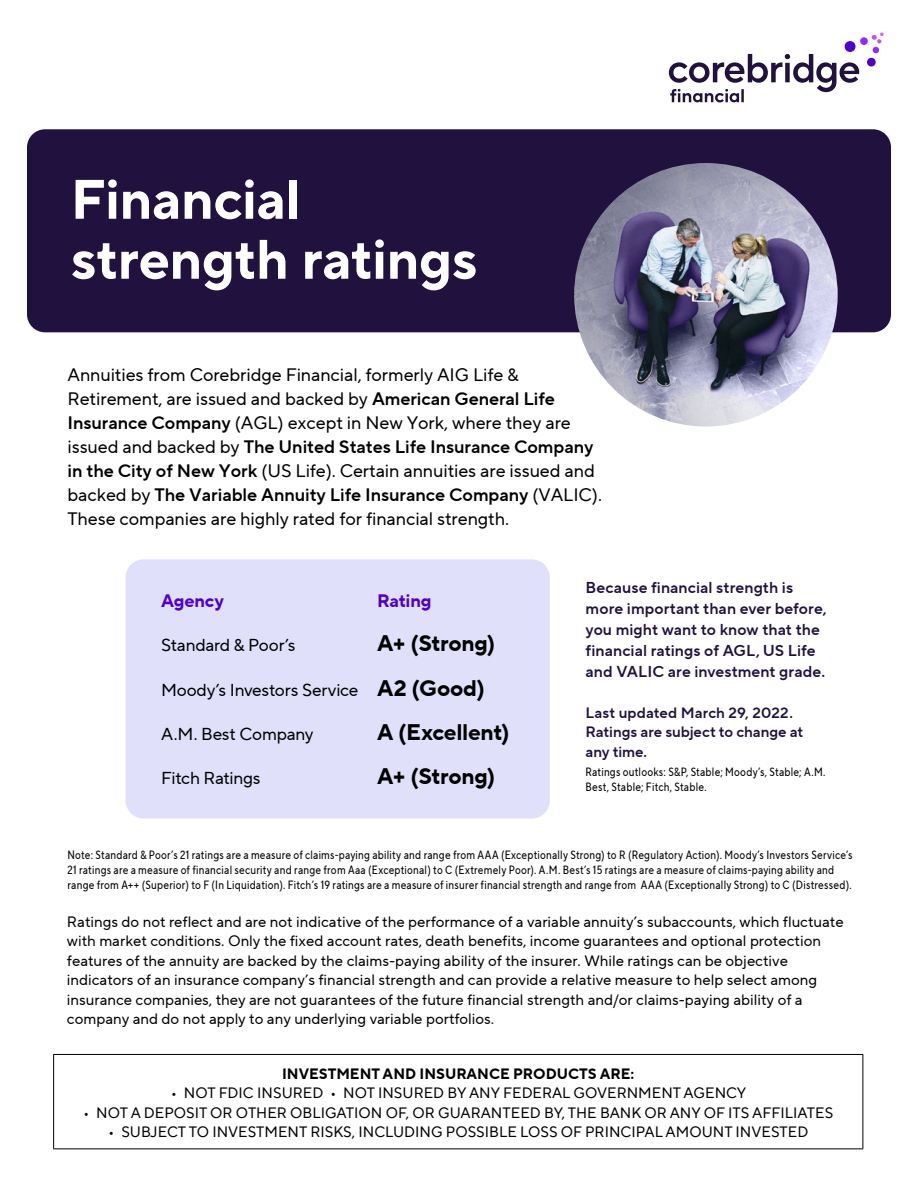
<style>
.page{position:relative;width:918px;height:1188px;background:#fff}
.page>*{position:absolute;margin:0;border:0;box-sizing:border-box;transform-origin:0 0}
.t1{font:700 55.5px/60px "TT Norms Pro";letter-spacing:-.01em;color:#fff}
.t2{font:700 22.5px "TT Norms Pro";letter-spacing:-.01em;color:#000}
.t3{font:18px/24px "TT Norms Pro";letter-spacing:-.005em;color:#000}
.t4{font:700 18px "TT Norms Pro";letter-spacing:-.01em;color:#4f00ca}
.t5{font:17.25px "TT Norms Pro";letter-spacing:-.01em;color:#000}
.t6{font:15.75px/21px "TT Norms Pro Dm Bd";letter-spacing:.005em;color:#20113e}
.t7{font:15px/19.5px "TT Norms Pro";color:#000}
.t8{font:15px/19.5px "TT Norms Pro Dm Bd";color:#20113e}
.t9{font:700 15px "TT Norms Pro";color:#000}
.t10{font:12px/15px "TT Norms Pro Cond";letter-spacing:.02em;color:#000}
.s1{font-family:"TT Norms Pro Dm Bd"}
</style>
<div class="page">
<svg style="left:669px;top:32px;width:215px;height:70px"></svg>
<div style="left:867px;top:58px;width:9px;height:9px;background:#4f00ca;border-radius:50%"></div>
<div style="left:27px;top:129px;width:864px;height:203px;background:#20113e;border-radius:18px"></div>
<img style="left:574px;top:163px;width:264px;height:264px;border-radius:132px">
<div style="left:126px;top:559px;width:424px;height:260px;background:#e0e0fb;border-radius:18px"></div>
<hr style="left:53px;top:1054px;width:810px;height:1px;background:#000">
<hr style="left:53px;top:1055px;width:1px;height:93px;background:#000">
<hr style="left:863px;top:1055px;width:1px;height:93px;background:#000">
<hr style="left:53px;top:1148px;width:810px;height:1px;background:#000">
<h1 class="t1" style="left:71px;top:170px;width:408px">Financial strength ratings</h1>
<p class="t3" style="left:68px;top:363px;width:536px">Annuities from Corebridge Financial, formerly AIG Life &amp; Retirement, are issued and backed by <span class="s1">American General Life Insurance Company</span> (AGL) except in New York, where they are issued and backed by <span class="s1">The United States Life Insurance Company in the City of New York</span> (US Life). Certain annuities are issued and backed by <span class="s1">The Variable Annuity Life Insurance Company</span> (VALIC).<br>These companies are highly rated for financial strength.</p>
<p class="t4" style="left:161px;top:588px;width:64px">Agency</p>
<p class="t4" style="left:377px;top:588px;width:56px">Rating</p>
<p class="t5" style="left:161px;top:633px;width:136px">Standard &amp; Poor’s</p>
<p class="t2" style="left:377px;top:627px;width:120px">A+ (Strong)</p>
<p class="t5" style="left:161px;top:677px;width:199px">Moody’s Investors Service</p>
<p class="t2" style="left:377px;top:671px;width:110px">A2 (Good)</p>
<p class="t5" style="left:161px;top:722px;width:154px">A.M. Best Company</p>
<p class="t2" style="left:377px;top:715px;width:134px">A (Excellent)</p>
<p class="t5" style="left:161px;top:766px;width:101px">Fitch Ratings</p>
<p class="t2" style="left:377px;top:760px;width:120px">A+ (Strong)</p>
<p class="t6" style="left:586px;top:577px;width:242px">Because financial strength is more important than ever before, you might want to know that the financial ratings of AGL, US Life and VALIC are investment grade.</p>
<p class="t8" style="left:586px;top:703px;width:219px">Last updated March 29, 2022.<br>Ratings are subject to change at any time.</p>
<p class="t10" style="left:586px;top:764px;width:241px">Ratings outlooks: S&amp;P, Stable; Moody’s, Stable; A.M.<br>Best, Stable; Fitch, Stable.</p>
<p class="t10" style="left:68px;top:847px;width:787px">Note: Standard &amp; Poor’s 21 ratings are a measure of claims-paying ability and range from AAA (Exceptionally Strong) to R (Regulatory Action). Moody’s Investors Service’s<br>21 ratings are a measure of financial security and range from Aaa (Exceptional) to C (Extremely Poor). A.M. Best’s 15 ratings are a measure of claims-paying ability and range from A++ (Superior) to F (In Liquidation). Fitch’s 19 ratings are a measure of insurer financial strength and range from AAA (Exceptionally Strong) to C (Distressed).</p>
<p class="t7" style="left:67px;top:912px;width:778px">Ratings do not reflect and are not indicative of the performance of a variable annuity’s subaccounts, which fluctuate with market conditions. Only the fixed account rates, death benefits, income guarantees and optional protection features of the annuity are backed by the claims-paying ability of the insurer. While ratings can be objective indicators of an insurance company’s financial strength and can provide a relative measure to help select among insurance companies, they are not guarantees of the future financial strength and/or claims-paying ability of a company and do not apply to any underlying variable portfolios.</p>
<p class="t9" style="left:282px;top:1062px;width:354px">INVESTMENT AND INSURANCE PRODUCTS ARE:</p>
<p class="t7" style="left:171px;top:1083px;width:577px">• NOT FDIC INSURED • NOT INSURED BY ANY FEDERAL GOVERNMENT AGENCY</p>
<p class="t7" style="left:83px;top:1103px;width:752px">• NOT A DEPOSIT OR OTHER OBLIGATION OF, OR GUARANTEED BY, THE BANK OR ANY OF ITS AFFILIATES</p>
<p class="t7" style="left:108px;top:1122px;width:702px">• SUBJECT TO INVESTMENT RISKS, INCLUDING POSSIBLE LOSS OF PRINCIPAL AMOUNT INVESTED</p>
</div>
